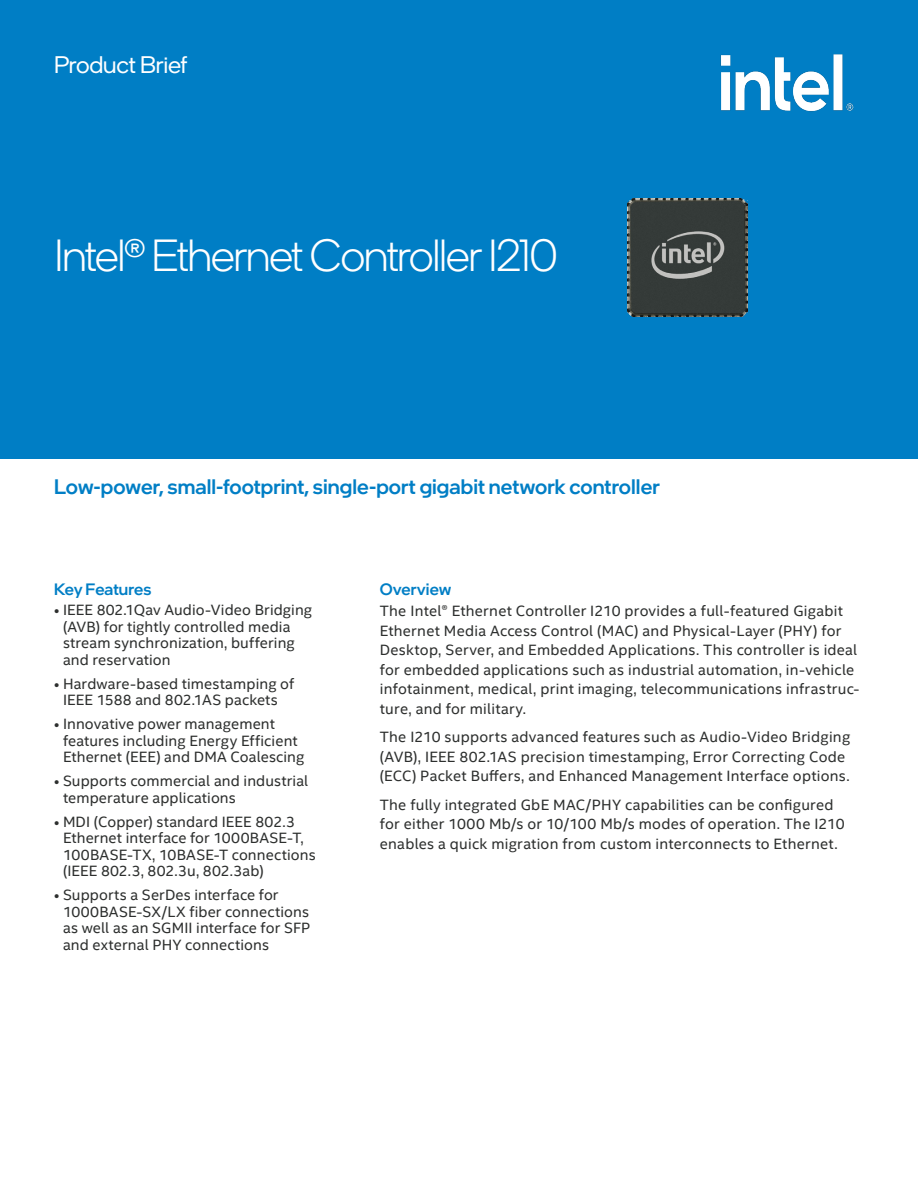
<style>
.page{position:relative;width:918px;height:1188px;background:#fff}
.page>*{position:absolute;margin:0;border:0;box-sizing:border-box;transform-origin:0 0}
.t1{font:300 45px "Intel One Display";letter-spacing:-.04em;color:#fff}
.t2{font:24px "Intel One Display";letter-spacing:-.015em;color:#fff}
.t3{font:500 21px "Intel One Display";color:#007ec5}
._02a-Body_Subhead_Le{font:500 16.5px "Intel One Display";color:#007ec5}
.t4{font:15px/16.5px "Intel Clear";letter-spacing:.015em;color:#2d2f2e}
</style>
<div class="page">
<div style="left:0;top:0;width:918px;height:459px;background:#007ec5"></div>
<img style="left:720px;top:54px;width:133px;height:57px">
<img style="left:627px;top:198px;width:121px;height:119px">
<p class="t2" style="left:54px;top:50px;width:135px">Product Brief</p>
<p class="t1" style="left:54px;top:228px;width:505px">Intel® Ethernet Controller I210</p>
<p class="t3" style="left:54px;top:473px;width:607px">Low-power, small-footprint, single-port gigabit network controller</p>
<p class="_02a-Body_Subhead_Le" style="left:54px;top:579px;width:99px">Key Features</p>
<p class="t4" style="left:63px;top:602px;width:251px;text-indent:-9px">• IEEE 802.1Qav Audio-Video Bridging (AVB) for tightly controlled media stream synchronization, buffering and reservation</p>
<p class="t4" style="left:54px;top:675px;width:242px;text-align:center">• Hardware-based timestamping of<br>IEEE 1588 and 802.1AS packets</p>
<p class="t4" style="left:63px;top:716px;width:243px;text-indent:-9px">• Innovative power management features including Energy Efficient<br>Ethernet (EEE) and DMA Coalescing</p>
<p class="t4" style="left:63px;top:773px;width:247px;text-indent:-9px">• Supports commercial and industrial temperature applications</p>
<p class="t4" style="left:63px;top:813px;width:254px;text-indent:-9px">• MDI (Copper) standard IEEE 802.3<br>Ethernet interface for 1000BASE-T, 100BASE-TX, 10BASE-T connections (IEEE 802.3, 802.3u, 802.3ab)</p>
<p class="t4" style="left:63px;top:887px;width:249px;text-indent:-9px">• Supports a SerDes interface for 1000BASE-SX/LX fiber connections as well as an SGMII interface for SFP and external PHY connections</p>
<p class="_02a-Body_Subhead_Le" style="left:380px;top:579px;width:73px">Overview</p>
<p class="t4" style="left:380px;top:601px;width:481px;line-height:19.5px">The Intel® Ethernet Controller I210 provides a full-featured Gigabit Ethernet Media Access Control (MAC) and Physical-Layer (PHY) for Desktop, Server, and Embedded Applications. This controller is ideal for embedded applications such as industrial automation, in-vehicle infotainment, medical, print imaging, telecommunications infrastruc&shy;ture, and for military.</p>
<p class="t4" style="left:380px;top:727px;width:472px;line-height:19.5px">The I210 supports advanced features such as Audio-Video Bridging (AVB), IEEE 802.1AS precision timestamping, Error Correcting Code (ECC) Packet Buffers, and Enhanced Management Interface options.</p>
<p class="t4" style="left:380px;top:794px;width:466px;line-height:19.5px">The fully integrated GbE MAC/PHY capabilities can be configured for either 1000 Mb/s or 10/100 Mb/s modes of operation. The I210 enables a quick migration from custom interconnects to Ethernet.</p>
</div>
